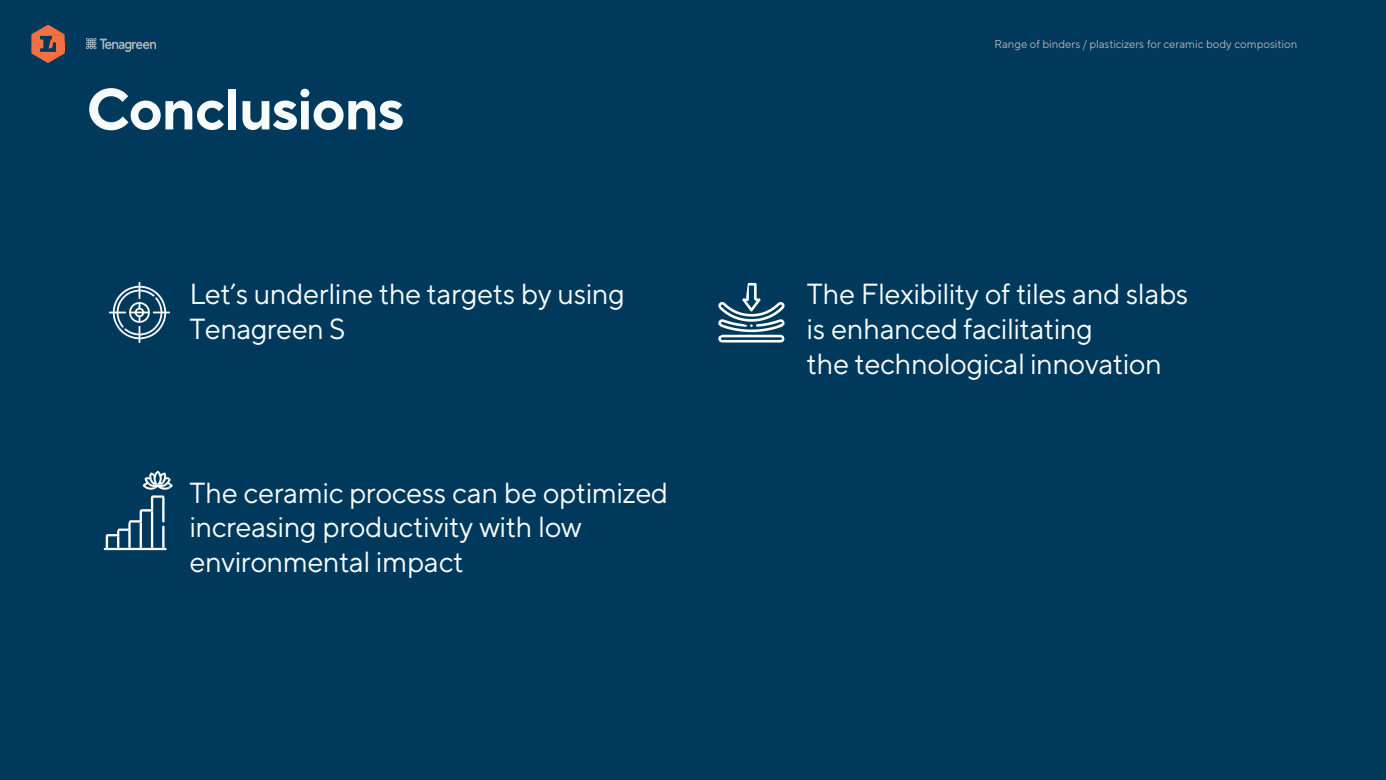
<style>
.page{position:relative;width:1386px;height:780px;background:#fff}
.page>*{position:absolute;margin:0;border:0;box-sizing:border-box;transform-origin:0 0}
.t1{font:700 57.75px "TT Norms Pro";letter-spacing:-.02em;color:#f7fcfb}
.t2{font:28.88px/34.6px "TT Norms Pro";letter-spacing:-.015em;color:#f7fcfb}
.t3{font:11.38px "TT Norms Pro";color:#b2b2b2}
</style>
<div class="page">
<div style="left:0;top:0;width:1385px;height:779px;background:#00395c"></div>
<svg style="left:31px;top:25px;width:34px;height:38px"></svg>
<img style="left:87px;top:39px;width:69px;height:13px">
<img style="left:109px;top:283px;width:60px;height:59px">
<svg style="left:104px;top:495px;width:63px;height:55px"></svg>
<svg style="left:143px;top:470px;width:29px;height:19px"></svg>
<svg style="left:718px;top:283px;width:66px;height:59px"></svg>
<h1 class="t1" style="left:87px;top:66px;width:319px">Conclusions</h1>
<p class="t2" style="left:189px;top:274px;width:437px">Let’s underline the targets by using<br>Tenagreen S</p>
<p class="t2" style="left:189px;top:472px;width:480px">The ceramic process can be optimized increasing productivity with low environmental impact</p>
<p class="t3" style="left:994px;top:35px;width:304px">Range of binders / plasticizers for ceramic body composition</p>
<p class="t2" style="left:806px;top:274px;width:383px">The Flexibility of tiles and slabs is enhanced facilitating</p>
<p class="t2" style="left:806px;top:344px;width:356px">the technological innovation</p>
</div>
